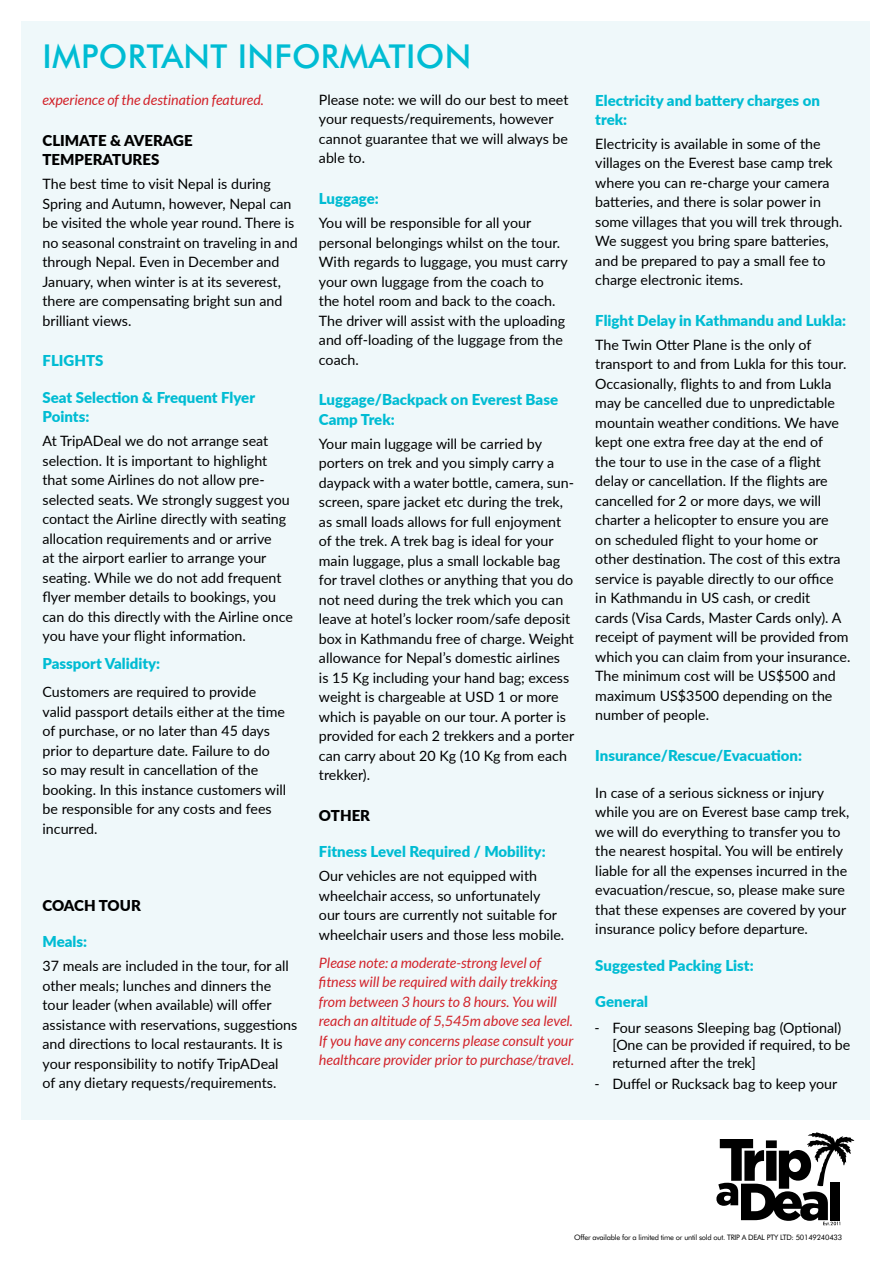
<style>
.page{position:relative;width:893px;height:1263px;background:#fff}
.page>*{position:absolute;margin:0;border:0;box-sizing:border-box;transform-origin:0 0}
.t1{font:500 33px "Futura BT";letter-spacing:.01em;color:#00bcd3}
.t2{font:900 15px/19.5px "Lato";color:#00bcd3}
.t3{font:900 15px/19.5px "Lato";color:#000}
.t4{font:14.25px/19.5px "Lato";color:#000}
.t5{font:italic 14.25px/19.5px "Lato";color:#d2232a}
.t6{font:7.5px "Futura BT";letter-spacing:-.03em;color:#000}
.s1{font-family:"Roboto"}
</style>
<div class="page">
<div style="left:21px;top:21px;width:849px;height:1098px;background:#eff8fa"></div>
<svg style="left:716px;top:1132px;width:138px;height:93px"></svg>
<h1 class="t1" style="left:43px;top:36px;width:430px">IMPORTANT INFORMATION</h1>
<p class="t5" style="left:43px;top:90px;width:223px">experience of the destination featured.</p>
<p class="t3" style="left:43px;top:130px;width:152px">CLIMATE &amp; AVERAGE<br>TEMPERATURES</p>
<p class="t4" style="left:43px;top:173px;width:257px">The best time to visit Nepal is during Spring and Autumn, however, Nepal can be visited the whole year round. There is no seasonal constraint on traveling in and through Nepal. Even in December and January, when winter is at its severest, there are compensating bright sun and brilliant views.</p>
<p class="t2" style="left:43px;top:350px;width:62px">FLIGHTS</p>
<p class="t2" style="left:43px;top:387px;width:214px">Seat Selection &amp; Frequent Flyer<br>Points:</p>
<p class="t4" style="left:43px;top:431px;width:252px">At TripADeal we do not arrange seat selection. It is important to highlight that some Airlines do not allow pre&shy;selected seats. We strongly suggest you contact the Airline directly with seating allocation requirements and or arrive<br>at the airport earlier to arrange your seating. While we do not add frequent flyer member details to bookings, you can do this directly with the Airline once you have your flight information.</p>
<p class="t2" style="left:43px;top:653px;width:119px">Passport Validity:</p>
<p class="t4" style="left:43px;top:682px;width:245px">Customers are required to provide valid passport details either at the time of purchase, or no later than 45 days prior to departure date. Failure to do so may result in cancellation of the booking. In this instance customers will be responsible for any costs and fees incurred.</p>
<p class="t3" style="left:43px;top:895px;width:100px">COACH TOUR</p>
<p class="t2" style="left:43px;top:931px;width:46px">Meals:</p>
<p class="t4" style="left:43px;top:956px;width:256px">37 meals are included in the tour, for all other meals; lunches and dinners the tour leader (when available) will offer assistance with reservations, suggestions and directions to local restaurants. It is your responsibility to notify TripADeal<br>of any dietary requests/requirements.</p>
<p class="t4" style="left:319px;top:89px;width:251px">Please note: we will do our best to meet your requests/requirements, however cannot guarantee that we will always be able to.</p>
<p class="t2" style="left:319px;top:188px;width:61px">Luggage:</p>
<p class="t4" style="left:319px;top:212px;width:250px">You will be responsible for all your personal belongings whilst on the tour.<br>With regards to luggage, you must carry your own luggage from the coach to the hotel room and back to the coach.<br>The driver will assist with the uploading and off-loading of the luggage from the coach.</p>
<p class="t2" style="left:319px;top:389px;width:241px">Luggage/Backpack on Everest Base<br>Camp Trek:</p>
<p class="t4" style="left:319px;top:433px;width:257px">Your main luggage will be carried by porters on trek and you simply carry a daypack with a water bottle, camera, sun&shy;screen, spare jacket etc during the trek, as small loads allows for full enjoyment of the trek. A trek bag is ideal for your main luggage, plus a small lockable bag for travel clothes or anything that you do not need during the trek which you can leave at hotel’s locker room/safe deposit box in Kathmandu free of charge. Weight allowance for Nepal’s domestic airlines<br>is 15 Kg including your hand bag; excess weight is chargeable at USD 1 or more which is payable on our tour. A porter is provided for each 2 trekkers and a porter can carry about 20 Kg (10 Kg from each trekker).</p>
<p class="t3" style="left:319px;top:805px;width:53px">OTHER</p>
<p class="t2" style="left:319px;top:841px;width:228px">Fitness Level Required / Mobility:</p>
<p class="t4" style="left:319px;top:866px;width:247px">Our vehicles are not equipped with wheelchair access, so unfortunately our tours are currently not suitable for wheelchair users and those less mobile.</p>
<p class="t5" style="left:319px;top:953px;width:257px">Please note: a moderate-strong level of fitness will be required with daily trekking from between 3 hours to 8 hours. You will reach an altitude of 5,545m above sea level.<br>If you have any concerns please consult your healthcare provider prior to purchase/travel.</p>
<p class="t2" style="left:595px;top:90px;width:226px">Electricity and battery charges on trek:</p>
<p class="t4" style="left:595px;top:133px;width:249px">Electricity is available in some of the villages on the Everest base camp trek where you can re-charge your camera batteries, and there is solar power in some villages that you will trek through.<br>We suggest you bring spare batteries, and be prepared to pay a small fee to charge electronic items.</p>
<p class="t2" style="left:595px;top:310px;width:252px">Flight Delay in Kathmandu and Lukla:</p>
<p class="t4" style="left:595px;top:334px;width:257px">The Twin Otter Plane is the only of transport to and from Lukla for this tour.<br>Occasionally, flights to and from Lukla may be cancelled due to unpredictable mountain weather conditions. We have kept one extra free day at the end of<br>the tour to use in the case of a flight delay or cancellation. If the flights are cancelled for 2 or more days, we will charter a helicopter to ensure you are<br>on scheduled flight to your home or other destination. The cost of this extra service is payable directly to our office<br>in Kathmandu in US cash, or credit<br>cards (Visa Cards, Master Cards only). A receipt of payment will be provided from which you can claim from your insurance.<br>The minimum cost will be US$500 and maximum US$3500 depending on the number of people.</p>
<p class="t2" style="left:595px;top:745px;width:208px">Insurance/Rescue/Evacuation:</p>
<p class="t4" style="left:595px;top:782px;width:255px">In case of a serious sickness or injury while you are on Everest base camp trek, we will do everything to transfer you to the nearest hospital. You will be entirely liable for all the expenses incurred in the evacuation/rescue, so, please make sure that these expenses are covered by your insurance policy before departure.</p>
<p class="t2" style="left:595px;top:955px;width:160px">Suggested Packing List:</p>
<p class="t2" style="left:595px;top:991px;width:54px">General</p>
<p class="t4" style="left:612px;top:1019px;width:240px;line-height:17.2px;text-indent:-17px"><span class="s1">-</span> Four seasons Sleeping bag (Optional) [One can be provided if required, to be returned after the trek]</p>
<p class="t4" style="left:595px;top:1073px;width:244px"><span class="s1">-</span> Duffel or Rucksack bag to keep your</p>
<p class="t6" style="left:574px;top:1232px;width:269px">Offer available for a limited time or until sold out. TRIP A DEAL PTY LTD: 50149240433</p>
</div>
